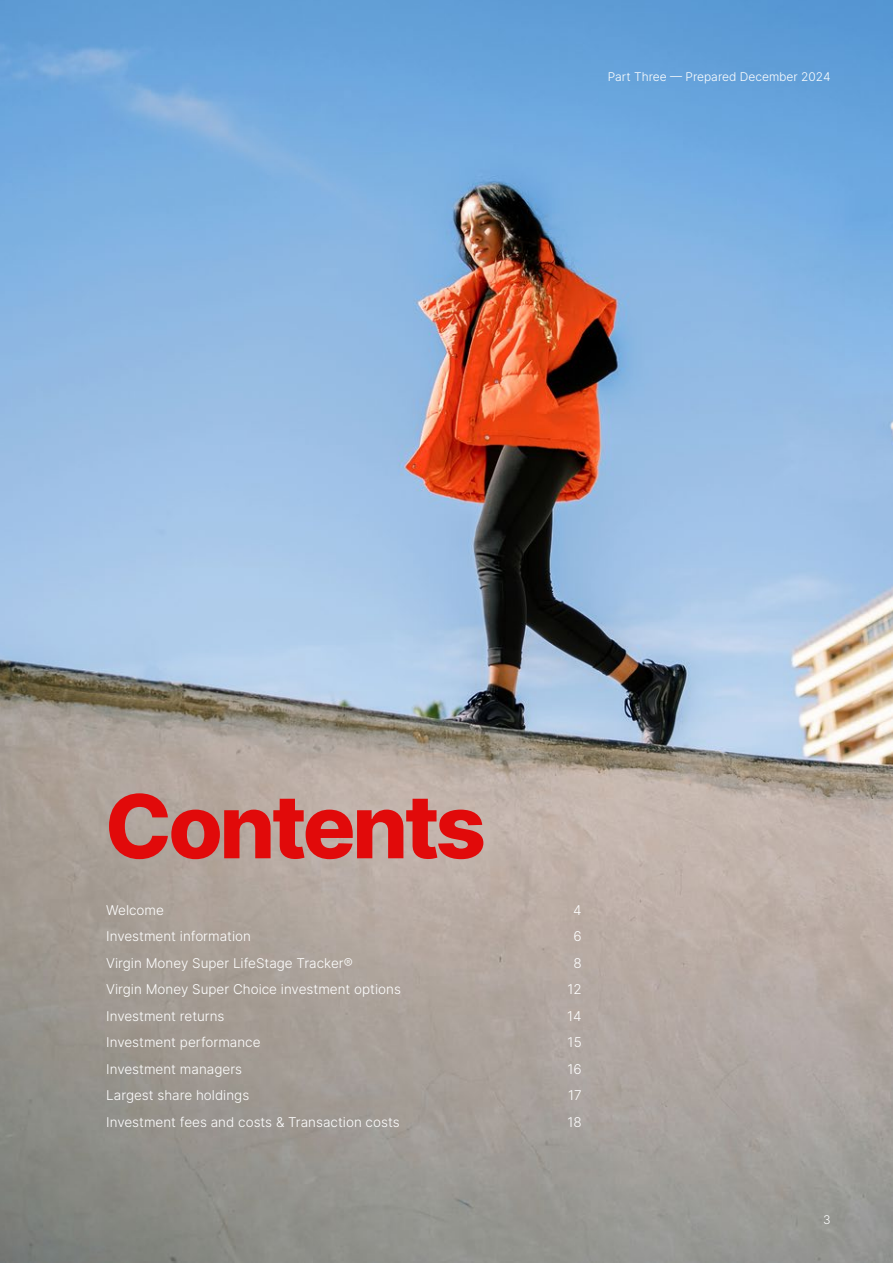
<style>
.page{position:relative;width:893px;height:1263px;background:#fff}
.page>*{position:absolute;margin:0;border:0;box-sizing:border-box;transform-origin:0 0}
.t1{font:800 88.05px "Inter";letter-spacing:-.04em;color:#e10a0a}
.t2{font:300 13.5px "Inter";color:#fff}
.t3{font:300 12px "Inter";color:#fff}
</style>
<div class="page">
<img style="left:0;top:0;width:893px;height:1263px">
<p class="t3" style="left:608px;top:68px;width:224px">Part Three — Prepared December 2024</p>
<p class="t1" style="left:105px;top:762px;width:383px">Contents</p>
<p class="t2" style="left:106px;top:900px;width:59px">Welcome</p>
<p class="t2" style="left:573px;top:900px;width:10px">4</p>
<p class="t2" style="left:106px;top:927px;width:146px">Investment information</p>
<p class="t2" style="left:573px;top:927px;width:10px">6</p>
<p class="t2" style="left:106px;top:953px;width:248px">Virgin Money Super LifeStage Tracker®</p>
<p class="t2" style="left:573px;top:953px;width:10px">8</p>
<p class="t2" style="left:106px;top:980px;width:296px">Virgin Money Super Choice investment options</p>
<p class="t2" style="left:567px;top:980px;width:16px">12</p>
<p class="t2" style="left:106px;top:1006px;width:120px">Investment returns</p>
<p class="t2" style="left:567px;top:1006px;width:16px">14</p>
<p class="t2" style="left:106px;top:1033px;width:156px">Investment performance</p>
<p class="t2" style="left:568px;top:1033px;width:16px">15</p>
<p class="t2" style="left:106px;top:1059px;width:137px">Investment managers</p>
<p class="t2" style="left:567px;top:1059px;width:16px">16</p>
<p class="t2" style="left:106px;top:1086px;width:144px">Largest share holdings</p>
<p class="t2" style="left:568px;top:1086px;width:15px">17</p>
<p class="t2" style="left:106px;top:1112px;width:295px">Investment fees and costs &amp; Transaction costs</p>
<p class="t2" style="left:567px;top:1112px;width:16px">18</p>
<p class="t3" style="left:823px;top:1211px;width:9px">3</p>
</div>
